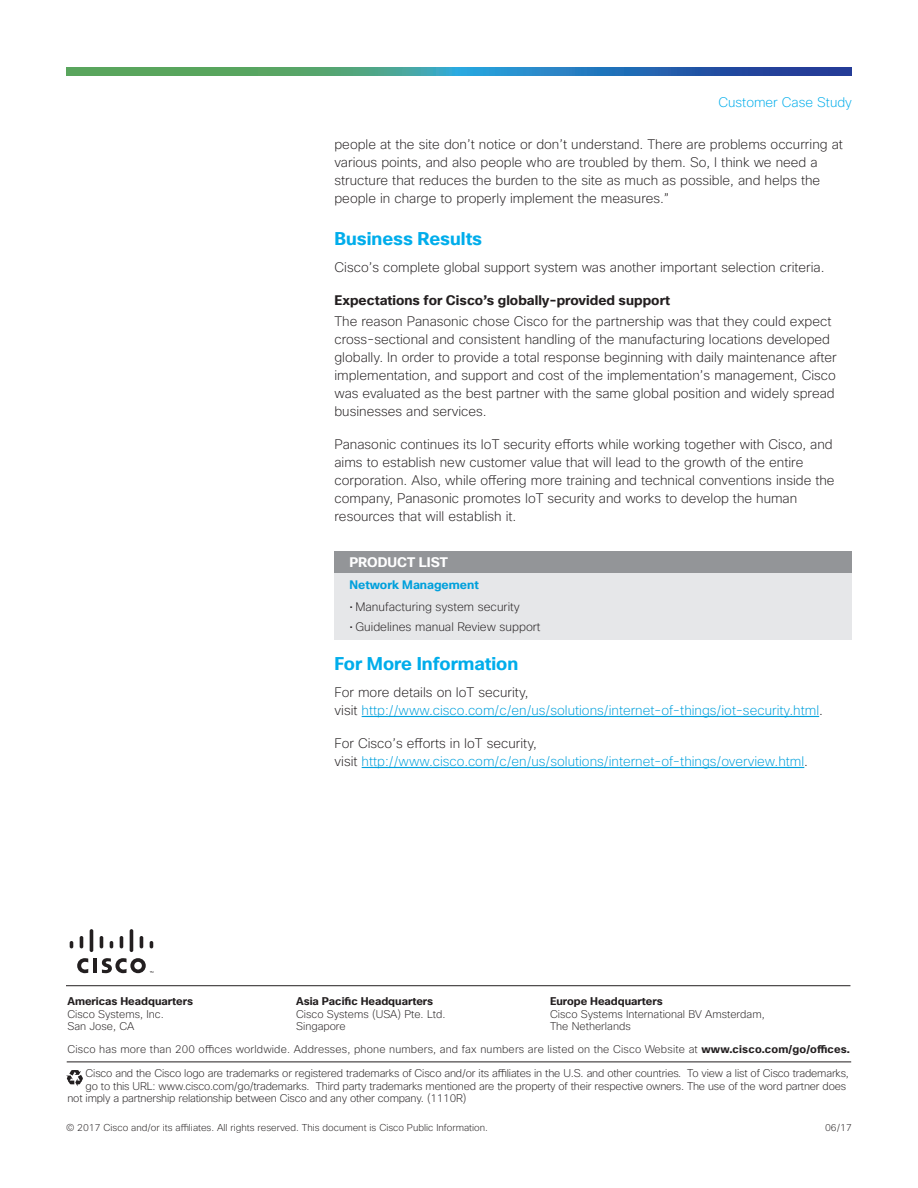
<style>
.page{position:relative;width:918px;height:1188px;background:#fff}
.page>*{position:absolute;margin:0;border:0;box-sizing:border-box;transform-origin:0 0}
.t1{font:700 18px "Cisco Sans";color:#00adeb}
.t2{font:200 13.5px/18px "Cisco Sans";color:#231f20}
.t3{font:200 13.5px/18px "Cisco Sans";color:#00a0dc}
.t4{font:700 13.5px "Cisco Sans";color:#231f20}
.t5{font:200 13.5px "Cisco Sans";color:#00adeb}
.t6{font:700 13.5px "Cisco Sans";color:#fff}
.t7{font:200 12px "Cisco Sans";color:#231f20}
.t8{font:700 12px "Cisco Sans";color:#00a0dc}
.t9{font:200 10.95px/12.3px "Cisco Sans";letter-spacing:-.015em;color:#231f20}
.t10{font:200 10.95px "Cisco Sans";letter-spacing:.015em;color:#231f20}
.t11{font:700 10.95px "Cisco Sans";color:#231f20}
.t12{font:200 9.75px "Cisco Sans";color:#231f20}
.s1{color:#231f20}
.s2{font-weight:700}
</style>
<div class="page">
<svg style="left:66px;top:67px;width:786px;height:9px;background:#3b8693"></svg>
<hr style="left:93px;top:958px;width:4px;height:15px;background:#231f20">
<svg style="left:77px;top:958px;width:11px;height:15px"></svg>
<svg style="left:70px;top:941px;width:3px;height:7px"></svg>
<svg style="left:80px;top:936px;width:3px;height:12px"></svg>
<hr style="left:90px;top:929px;width:3px;height:23px;background:#231f20;border-radius:2px">
<svg style="left:100px;top:936px;width:3px;height:12px"></svg>
<svg style="left:110px;top:941px;width:3px;height:7px"></svg>
<svg style="left:120px;top:936px;width:3px;height:12px"></svg>
<hr style="left:130px;top:929px;width:3px;height:23px;background:#231f20;border-radius:2px">
<svg style="left:140px;top:936px;width:3px;height:12px"></svg>
<svg style="left:150px;top:941px;width:3px;height:7px"></svg>
<svg style="left:102px;top:958px;width:51px;height:15px"></svg>
<hr style="left:66px;top:985px;width:784px;height:1px;background:#231f20">
<svg style="left:66px;top:1070px;width:17px;height:16px"></svg>
<hr style="left:67px;top:1062px;width:784px;height:1px;background:#231f20">
<hr style="left:362px;top:716px;width:457px;height:1px;background:#00a0dc">
<hr style="left:362px;top:767px;width:442px;height:1px;background:#00a0dc">
<div style="left:334px;top:551px;width:518px;height:22px;background:#939598"></div>
<div style="left:334px;top:573px;width:518px;height:67px;background:#e6e7e9"></div>
<p class="t5" style="left:719px;top:93px;width:135px">Customer Case Study</p>
<p class="t2" style="left:334px;top:135px;width:510px">people at the site don’t notice or don’t understand. There are problems occurring at various points, and also people who are troubled by them. So, I think we need a structure that reduces the burden to the site as much as possible, and helps the people in charge to properly implement the measures.”</p>
<h1 class="t1" style="left:334px;top:227px;width:149px">Business Results</h1>
<p class="t2" style="left:334px;top:258px;width:492px">Cisco’s complete global support system was another important selection criteria.</p>
<p class="t4" style="left:334px;top:292px;width:337px">Expectations for Cisco’s globally-provided support</p>
<p class="t2" style="left:334px;top:312px;width:504px">The reason Panasonic chose Cisco for the partnership was that they could expect cross-sectional and consistent handling of the manufacturing locations developed globally. In order to provide a total response beginning with daily maintenance after implementation, and support and cost of the implementation’s management, Cisco was evaluated as the best partner with the same global position and widely spread businesses and services.</p>
<p class="t2" style="left:334px;top:435px;width:502px">Panasonic continues its IoT security efforts while working together with Cisco, and aims to establish new customer value that will lead to the growth of the entire corporation. Also, while offering more training and technical conventions inside the company, Panasonic promotes IoT security and works to develop the human resources that will establish it.</p>
<p class="t6" style="left:350px;top:554px;width:100px">PRODUCT LIST</p>
<p class="t8" style="left:350px;top:577px;width:131px">Network Management</p>
<p class="t7" style="left:350px;top:599px;width:172px">• Manufacturing system security</p>
<p class="t7" style="left:350px;top:619px;width:193px">• Guidelines manual Review support</p>
<h1 class="t1" style="left:334px;top:653px;width:185px">For More Information</h1>
<p class="t3" style="left:334px;top:683px;width:490px"><span class="s1">For more details on IoT security,<br>visit</span> http://www.cisco.com/c/en/us/solutions/internet-of-things/iot-security.html<span class="s1">.</span></p>
<p class="t3" style="left:334px;top:734px;width:475px"><span class="s1">For Cisco’s efforts in IoT security,<br>visit</span> http://www.cisco.com/c/en/us/solutions/internet-of-things/overview.html<span class="s1">.</span></p>
<p class="t11" style="left:296px;top:994px;width:139px">Asia Pacific Headquarters</p>
<p class="t9" style="left:296px;top:1007px;width:151px">Cisco Systems (USA) Pte. Ltd.<br>Singapore</p>
<p class="t11" style="left:550px;top:994px;width:114px">Europe Headquarters</p>
<p class="t9" style="left:550px;top:1007px;width:216px">Cisco Systems International BV Amsterdam,<br>The Netherlands</p>
<p class="t10" style="left:67px;top:1042px;width:784px">Cisco has more than 200 offices worldwide. Addresses, phone numbers, and fax numbers are listed on the Cisco Website at <span class="s2">www.cisco.com/go/offices.</span></p>
<p class="t9" style="left:86px;top:1067px;width:765px">Cisco and the Cisco logo are trademarks or registered trademarks of Cisco and/or its affiliates in the U.S. and other countries. To view a list of Cisco trademarks,</p>
<p class="t9" style="left:86px;top:1080px;width:762px">go to this URL: www.cisco.com/go/trademarks. Third party trademarks mentioned are the property of their respective owners. The use of the word partner does</p>
<p class="t9" style="left:67px;top:1092px;width:400px">not imply a partnership relationship between Cisco and any other company. (1110R)</p>
<p class="t11" style="left:67px;top:994px;width:127px">Americas Headquarters</p>
<p class="t9" style="left:67px;top:1007px;width:98px">Cisco Systems, Inc.<br>San Jose, CA</p>
<p class="t12" style="left:66px;top:1122px;width:423px">© 2017 Cisco and/or its affiliates. All rights reserved. This document is Cisco Public Information.</p>
<p class="t12" style="left:825px;top:1122px;width:28px">06/17</p>
</div>
